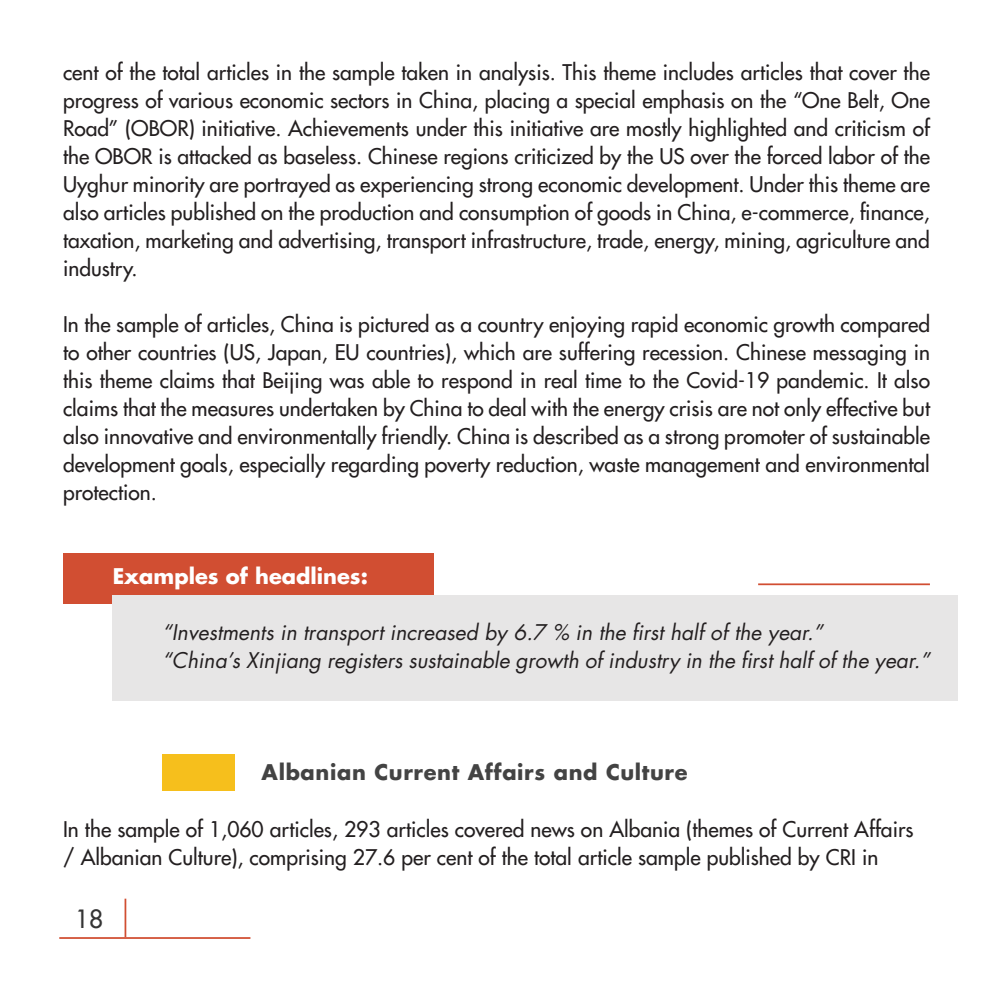
<style>
.page{position:relative;width:993px;height:993px;background:#fff}
.page>*{position:absolute;margin:0;border:0;box-sizing:border-box;transform-origin:0 0}
.t1{font:24.5px "Futura LT";color:#353535}
.t2{font:21px/28px "Futura LT";color:#231f20;text-align:justify}
.t3{font:italic 21px "Futura LT";color:#231f20}
.t4{font:700 21px "Futura LT";letter-spacing:.03em;color:#434343}
.t5{font:700 21px "Futura LT";color:#fff}
</style>
<div class="page">
<hr style="left:59px;top:936px;width:191px;height:2px;background:#d14e32">
<hr style="left:124px;top:898px;width:2px;height:38px;background:#d14e32">
<div style="left:63px;top:552px;width:370px;height:51px;background:#d14e32"></div>
<hr style="left:757px;top:583px;width:172px;height:2px;background:#d14e32">
<div style="left:113px;top:595px;width:844px;height:77px;background:#e7e6e6"></div>
<div style="left:113px;top:623px;width:844px;height:77px;background:#e7e6e6"></div>
<div style="left:162px;top:753px;width:73px;height:37px;background:#f6bf1c"></div>
<p class="t2" style="left:63px;top:58px;width:868px">cent of the total articles in the sample taken in analysis. This theme includes articles that cover the progress of various economic sectors in China, placing a special emphasis on the “One Belt, One Road” (OBOR) initiative. Achievements under this initiative are mostly highlighted and criticism of the OBOR is attacked as baseless. Chinese regions criticized by the US over the forced labor of the Uyghur minority are portrayed as experiencing strong economic development. Under this theme are also articles published on the production and consumption of goods in China, e-commerce, finance, taxation, marketing and advertising, transport infrastructure, trade, energy, mining, agriculture and industry.</p>
<p class="t2" style="left:63px;top:310px;width:868px">In the sample of articles, China is pictured as a country enjoying rapid economic growth compared to other countries (US, Japan, EU countries), which are suffering recession. Chinese messaging in this theme claims that Beijing was able to respond in real time to the Covid-19 pandemic. It also claims that the measures undertaken by China to deal with the energy crisis are not only effective but also innovative and environmentally friendly. China is described as a strong promoter of sustainable development goals, especially regarding poverty reduction, waste management and environmental protection.</p>
<p class="t5" style="left:113px;top:562px;width:256px">Examples of headlines:</p>
<p class="t3" style="left:162px;top:619px;width:662px">“Investments in transport increased by 6.7 % in the first half of the year.”</p>
<p class="t3" style="left:162px;top:647px;width:768px">“China’s Xinjiang registers sustainable growth of industry in the first half of the year.”</p>
<p class="t4" style="left:261px;top:758px;width:427px">Albanian Current Affairs and Culture</p>
<p class="t2" style="left:63px;top:814px;width:851px">In the sample of 1,060 articles, 293 articles covered news on Albania (themes of Current Affairs / Albanian Culture), comprising 27.6 per cent of the total article sample published by CRI in</p>
<p class="t1" style="left:75px;top:903px;width:30px">18</p>
</div>
